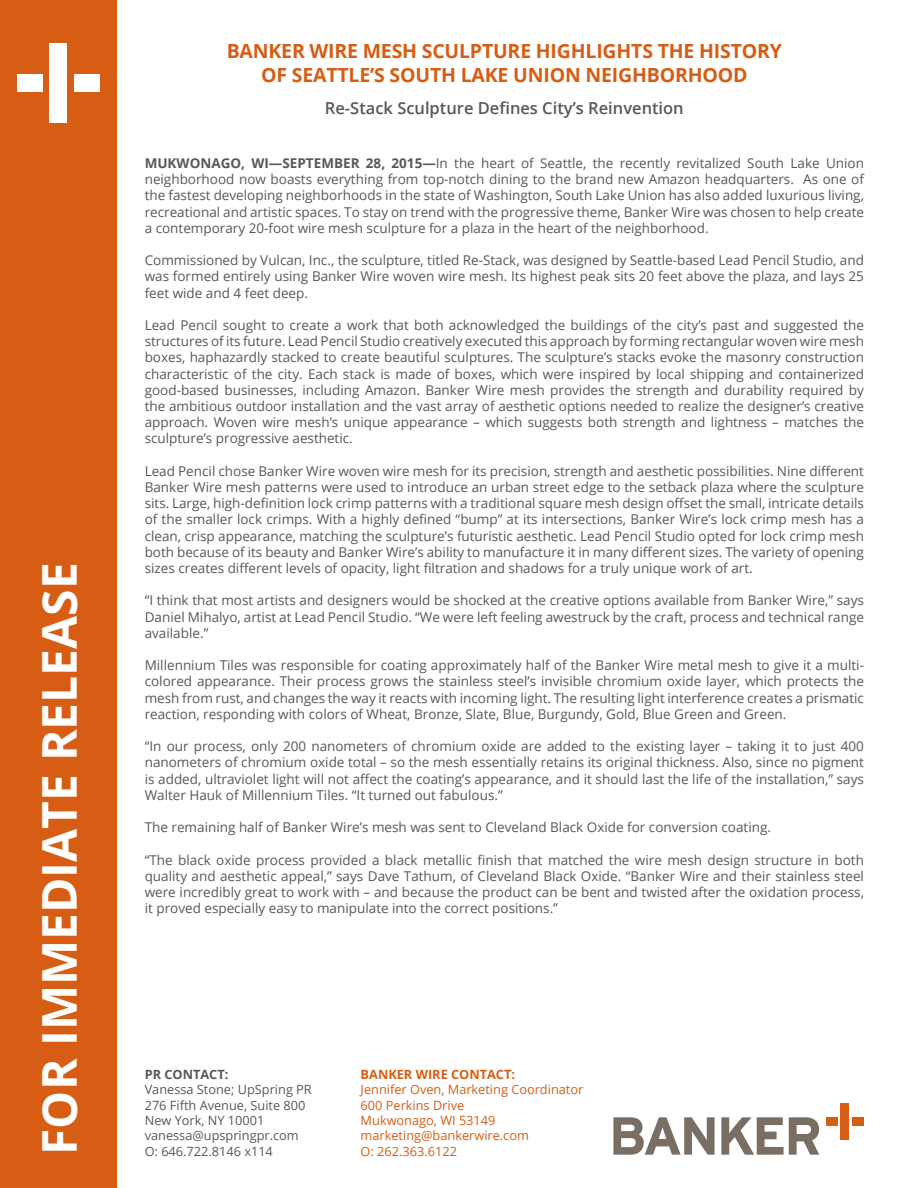
<style>
.page{position:relative;width:918px;height:1188px;background:#fff}
.page>*{position:absolute;margin:0;border:0;box-sizing:border-box;transform-origin:0 0}
.t1{font:700 48px "Open Sans";color:#fff}
.t2{font:700 19.5px/23.4px "Open Sans";letter-spacing:-.01em;color:#d75d14;text-align:center}
.t3{font:600 16.5px "Open Sans";color:#57585a}
.t4{font:13.5px/16.2px "Open Sans";color:#57585a;text-align:justify}
.t5{font:12.75px "Open Sans";color:#d75d14}
.t6{font:12.75px "Open Sans";color:#57585a}
.t7{font:700 12.75px "Open Sans";color:#d75d14}
.t8{font:700 12.75px "Open Sans";color:#57585a}
.s1{font-weight:700}
</style>
<div class="page">
<svg style="left:613px;top:1117px;width:102px;height:38px"></svg>
<svg style="left:721px;top:1117px;width:98px;height:38px"></svg>
<div style="left:841px;top:1103px;width:8px;height:37px;background:#d75d14"></div>
<div style="left:826px;top:1117px;width:11px;height:9px;background:#d75d14"></div>
<div style="left:852px;top:1117px;width:12px;height:9px;background:#d75d14"></div>
<div style="left:0;top:0;width:117px;height:1188px;background:#d75d14"></div>
<div style="left:49px;top:43px;width:18px;height:79px;background:#fff"></div>
<div style="left:17px;top:74px;width:25px;height:18px;background:#fff"></div>
<div style="left:74px;top:74px;width:25px;height:18px;background:#fff"></div>
<p class="t1" style="left:25px;top:1155px;width:594px;rotate:-90deg">FOR IMMEDIATE RELEASE</p>
<p class="t2" style="left:227px;top:39px;width:557px">BANKER WIRE MESH SCULPTURE HIGHLIGHTS THE HISTORY<br>OF SEATTLE’S SOUTH LAKE UNION NEIGHBORHOOD</p>
<p class="t3" style="left:325px;top:96px;width:360px">Re-Stack Sculpture Defines City’s Reinvention</p>
<p class="t4" style="left:145px;top:155px;width:721px"><span class="s1">MUKWONAGO, WI—SEPTEMBER 28, 2015—</span>In the heart of Seattle, the recently revitalized South Lake Union neighborhood now boasts everything from top-notch dining to the brand new Amazon headquarters. As one of the fastest developing neighborhoods in the state of Washington, South Lake Union has also added luxurious living, recreational and artistic spaces. To stay on trend with the progressive theme, Banker Wire was chosen to help create a contemporary 20-foot wire mesh sculpture for a plaza in the heart of the neighborhood.</p>
<p class="t4" style="left:145px;top:252px;width:721px">Commissioned by Vulcan, Inc., the sculpture, titled Re-Stack, was designed by Seattle-based Lead Pencil Studio, and was formed entirely using Banker Wire woven wire mesh. Its highest peak sits 20 feet above the plaza, and lays 25 feet wide and 4 feet deep.</p>
<p class="t4" style="left:145px;top:317px;width:721px">Lead Pencil sought to create a work that both acknowledged the buildings of the city’s past and suggested the structures of its future. Lead Pencil Studio creatively executed this approach by forming rectangular woven wire mesh boxes, haphazardly stacked to create beautiful sculptures. The sculpture’s stacks evoke the masonry construction characteristic of the city. Each stack is made of boxes, which were inspired by local shipping and containerized good-based businesses, including Amazon. Banker Wire mesh provides the strength and durability required by the ambitious outdoor installation and the vast array of aesthetic options needed to realize the designer’s creative approach. Woven wire mesh’s unique appearance – which suggests both strength and lightness – matches the sculpture’s progressive aesthetic.</p>
<p class="t4" style="left:145px;top:462px;width:721px">Lead Pencil chose Banker Wire woven wire mesh for its precision, strength and aesthetic possibilities. Nine different Banker Wire mesh patterns were used to introduce an urban street edge to the setback plaza where the sculpture sits. Large, high-definition lock crimp patterns with a traditional square mesh design offset the small, intricate details of the smaller lock crimps. With a highly defined “bump” at its intersections, Banker Wire’s lock crimp mesh has a clean, crisp appearance, matching the sculpture’s futuristic aesthetic. Lead Pencil Studio opted for lock crimp mesh both because of its beauty and Banker Wire’s ability to manufacture it in many different sizes. The variety of opening sizes creates different levels of opacity, light filtration and shadows for a truly unique work of art.</p>
<p class="t4" style="left:145px;top:592px;width:721px">“I think that most artists and designers would be shocked at the creative options available from Banker Wire,” says Daniel Mihalyo, artist at Lead Pencil Studio. “We were left feeling awestruck by the craft, process and technical range available.”</p>
<p class="t4" style="left:145px;top:657px;width:721px">Millennium Tiles was responsible for coating approximately half of the Banker Wire metal mesh to give it a multi&shy;colored appearance. Their process grows the stainless steel’s invisible chromium oxide layer, which protects the mesh from rust, and changes the way it reacts with incoming light. The resulting light interference creates a prismatic reaction, responding with colors of Wheat, Bronze, Slate, Blue, Burgundy, Gold, Blue Green and Green.</p>
<p class="t4" style="left:145px;top:738px;width:721px">“In our process, only 200 nanometers of chromium oxide are added to the existing layer – taking it to just 400 nanometers of chromium oxide total – so the mesh essentially retains its original thickness. Also, since no pigment is added, ultraviolet light will not affect the coating’s appearance, and it should last the life of the installation,” says Walter Hauk of Millennium Tiles. “It turned out fabulous.”</p>
<p class="t4" style="left:145px;top:819px;width:628px">The remaining half of Banker Wire’s mesh was sent to Cleveland Black Oxide for conversion coating.</p>
<p class="t4" style="left:145px;top:851px;width:721px">“The black oxide process provided a black metallic finish that matched the wire mesh design structure in both quality and aesthetic appeal,” says Dave Tathum, of Cleveland Black Oxide. “Banker Wire and their stainless steel were incredibly great to work with – and because the product can be bent and twisted after the oxidation process, it proved especially easy to manipulate into the correct positions.”</p>
<p class="t8" style="left:145px;top:1065px;width:85px">PR CONTACT:</p>
<p class="t6" style="left:145px;top:1081px;width:169px">Vanessa Stone; UpSpring PR</p>
<p class="t6" style="left:145px;top:1096px;width:162px">276 Fifth Avenue, Suite 800</p>
<p class="t6" style="left:145px;top:1112px;width:121px">New York, NY 10001</p>
<p class="t6" style="left:145px;top:1127px;width:155px">vanessa@upspringpr.com</p>
<p class="t6" style="left:145px;top:1142px;width:130px">O: 646.722.8146 x114</p>
<p class="t7" style="left:361px;top:1065px;width:156px">BANKER WIRE CONTACT:</p>
<p class="t5" style="left:361px;top:1081px;width:224px">Jennifer Oven, Marketing Coordinator</p>
<p class="t5" style="left:361px;top:1096px;width:105px">600 Perkins Drive</p>
<p class="t5" style="left:361px;top:1112px;width:136px">Mukwonago, WI 53149</p>
<p class="t5" style="left:361px;top:1127px;width:170px">marketing@bankerwire.com</p>
<p class="t5" style="left:361px;top:1142px;width:98px">O: 262.363.6122</p>
</div>
